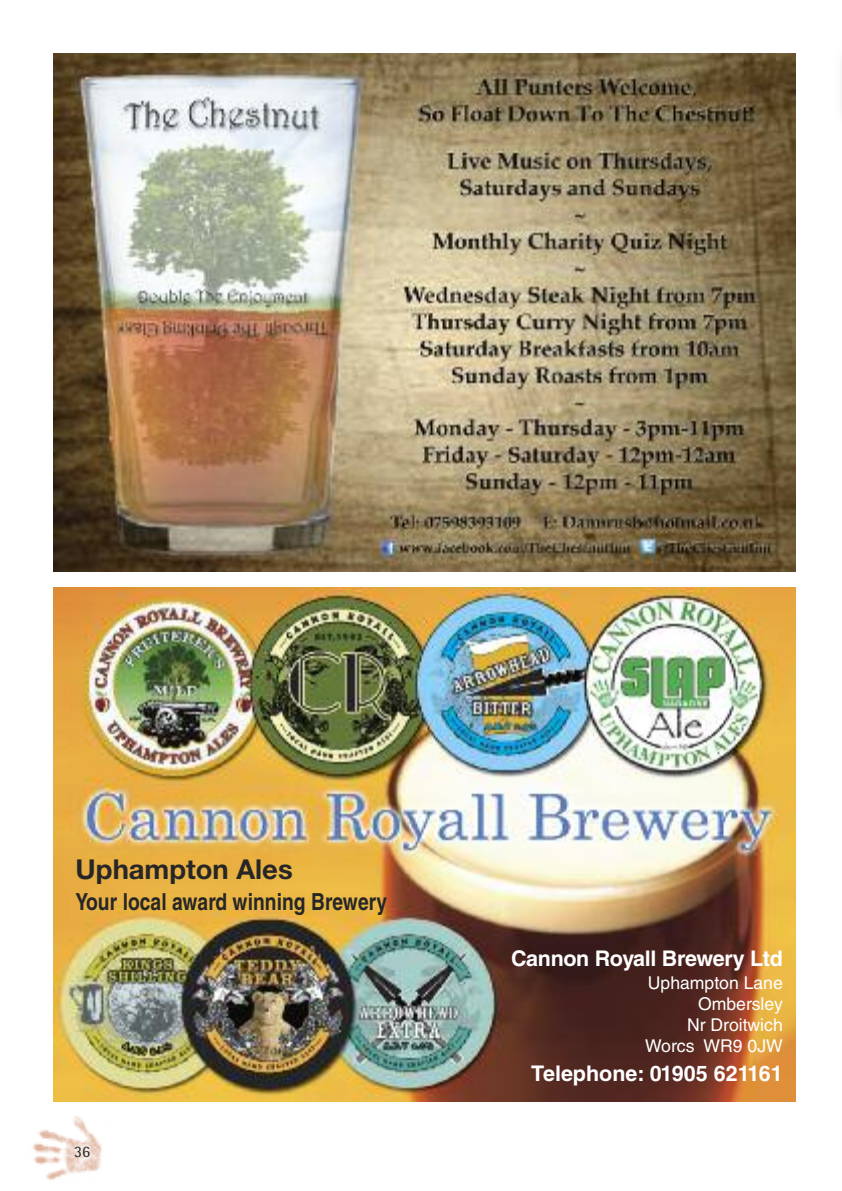
<style>
.page{position:relative;width:842px;height:1191px;background:#fff}
.page>*{position:absolute;margin:0;border:0;box-sizing:border-box;transform-origin:0 0}
.t1{font:700 27.4px "Helvetica Neue LT Std";color:#272627}
.t2{font:700 condensed 23.4px "Helvetica";color:#272627}
.t3{font:700 21.6px "Helvetica";letter-spacing:-.015em;color:#fff}
.t4{font:700 21.6px "Helvetica LT Std";color:#fff}
.t5{font:17.6px/21.2px "Helvetica";color:#fff;text-align:right}
.t6{font:16px "Rotis Semi Sans";color:#272627}
</style>
<div class="page">
<img style="left:32px;top:1116px;width:70px;height:64px">
<img style="left:53px;top:587px;width:743px;height:514px">
<img style="left:54px;top:54px;width:742px;height:518px">
<h1 class="t1" style="left:76px;top:860px;width:219px">Uphampton Ales</h1>
<h2 class="t2" style="left:76px;top:893px;width:313px">Your local award winning Brewery</h2>
<p class="t6" style="left:74px;top:1145px;width:18px">36</p>
<p class="t3" style="left:511px;top:950px;width:273px">Cannon Royall Brewery Ltd</p>
<p class="t5" style="left:645px;top:973px;width:139px">Uphampton Lane<br>Ombersley<br>Nr Droitwich<br>Worcs WR9 0JW</p>
<p class="t4" style="left:531px;top:1066px;width:253px">Telephone: 01905 621161</p>
</div>
